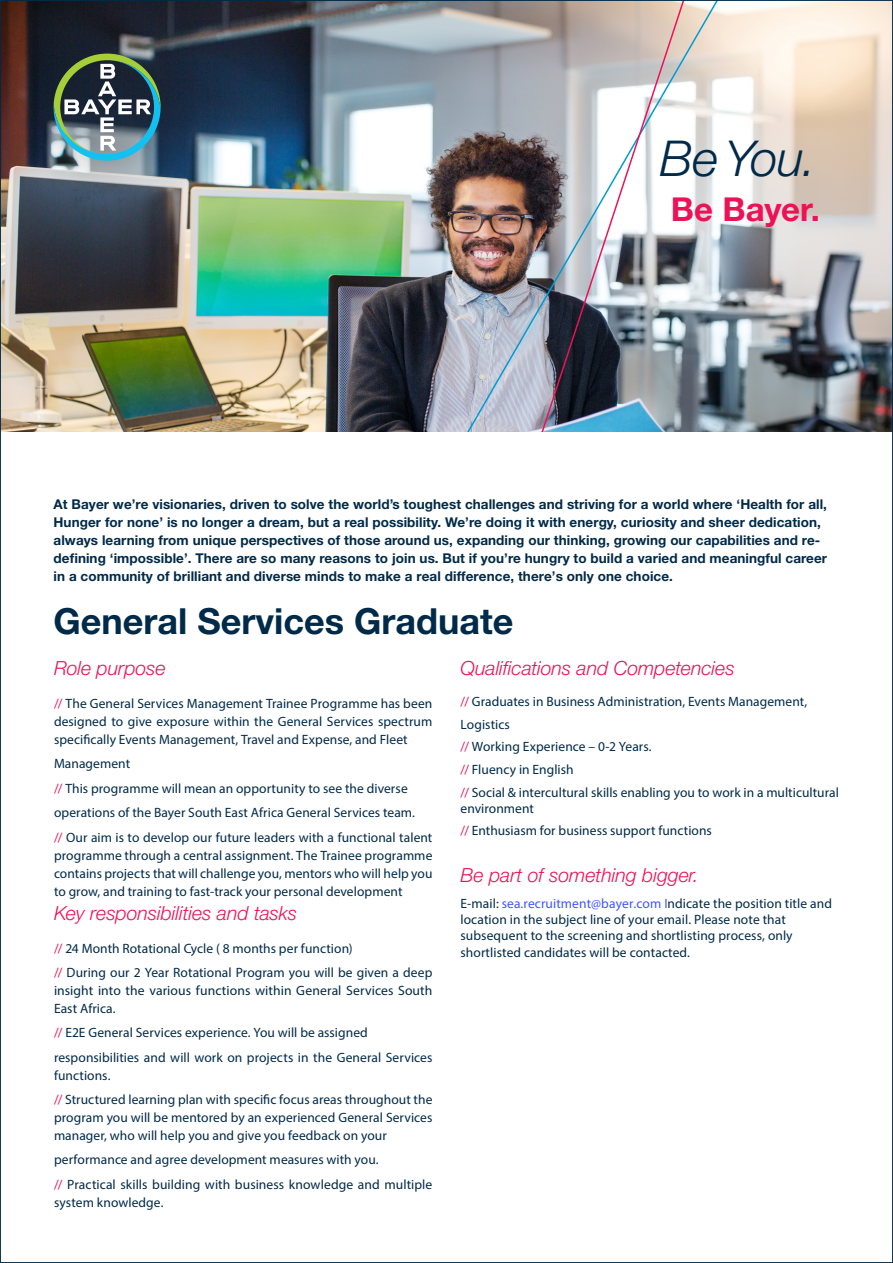
<style>
.page{position:relative;width:893px;height:1263px;background:#fff}
.page>*{position:absolute;margin:0;border:0;box-sizing:border-box;transform-origin:0 0}
.Copy_9_12{font:italic 300 49.5px "Helvetica Neue LT Std";color:#002a49}
.Job_Title{font:700 36px "Helvetica Neue LT Std";color:#002a49}
.Copy_9_12-2{font:700 33px "Helvetica Neue LT Std";letter-spacing:.005em;color:#ed1255}
.Copy_9_12-3{font:italic 300 19.5px "Helvetica Neue LT Std";color:#ed1255}
.Subheadline{font:italic 300 19.5px "Helvetica Neue LT Std";letter-spacing:-.005em;color:#ed1255}
.List{font:13.5px/18px "Myriad Pro";letter-spacing:.005em;color:#002a49;text-align:justify}
.Job_Title-2{font:700 13.5px/18px "Helvetica Neue LT Std";letter-spacing:.005em;color:#002a49}
.Copy_9_12-4{font:13.5px/22.5px "Myriad Pro";letter-spacing:.005em;color:#002a49}
.s1{color:#ed1255}
.s2{color:#4055ff}
</style>
<div class="page">
<img style="left:2px;top:2px;width:889px;height:430px">
<img style="left:285px;top:2px;width:493px;height:430px">
<img style="left:467px;top:2px;width:236px;height:430px">
<div style="left:17px;top:17px;width:180px;height:180px;background:#231f20;opacity:.73"></div>
<svg style="left:54px;top:54px;width:107px;height:107px;background:#587475"></svg>
<p class="Copy_9_12" style="left:660px;top:128px;width:158px">Be You.</p>
<p class="Copy_9_12-2" style="left:671px;top:188px;width:151px">Be Bayer.</p>
<p class="Job_Title-2" style="left:54px;top:495px;width:775px">At Bayer we’re visionaries, driven to solve the world’s toughest challenges and striving for a world where ‘Health for all, Hunger for none’ is no longer a dream, but a real possibility. We’re doing it with energy, curiosity and sheer dedication, always learning from unique perspectives of those around us, expanding our thinking, growing our capabilities and re&shy;defining ‘impossible’. There are so many reasons to join us. But if you’re hungry to build a varied and meaningful career in a community of brilliant and diverse minds to make a real difference, there’s only one choice.</p>
<p class="Job_Title" style="left:54px;top:599px;width:462px">General Services Graduate</p>
<p class="Subheadline" style="left:54px;top:657px;width:113px">Role purpose</p>
<p class="List" style="left:54px;top:694px;width:380px"><span class="s1">//</span> The General Services Management Trainee Programme has been designed to give exposure within the General Services spectrum specifically Events Management, Travel and Expense, and Fleet</p>
<p class="List" style="left:54px;top:755px;width:78px">Management</p>
<p class="List" style="left:54px;top:779px;width:355px"><span class="s1">//</span> This programme will mean an opportunity to see the diverse</p>
<p class="List" style="left:54px;top:803px;width:363px">operations of the Bayer South East Africa General Services team.</p>
<p class="List" style="left:54px;top:828px;width:380px"><span class="s1">//</span> Our aim is to develop our future leaders with a functional talent programme through a central assignment. The Trainee programme contains projects that will challenge you, mentors who will help you to grow, and training to fast-track your personal development</p>
<p class="Subheadline" style="left:54px;top:901px;width:245px">Key responsibilities and tasks</p>
<p class="List" style="left:54px;top:939px;width:300px"><span class="s1">//</span> 24 Month Rotational Cycle ( 8 months per function)</p>
<p class="List" style="left:54px;top:963px;width:380px"><span class="s1">//</span> During our 2 Year Rotational Program you will be given a deep insight into the various functions within General Services South East Africa.</p>
<p class="List" style="left:54px;top:1023px;width:315px"><span class="s1">//</span> E2E General Services experience. You will be assigned</p>
<p class="List" style="left:54px;top:1048px;width:380px">responsibilities and will work on projects in the General Services functions.</p>
<p class="List" style="left:54px;top:1090px;width:380px"><span class="s1">//</span> Structured learning plan with specific focus areas throughout the program you will be mentored by an experienced General Services manager, who will help you and give you feedback on your</p>
<p class="List" style="left:54px;top:1151px;width:326px">performance and agree development measures with you.</p>
<p class="List" style="left:54px;top:1175px;width:380px"><span class="s1">//</span> Practical skills building with business knowledge and multiple system knowledge.</p>
<p class="Copy_9_12-3" style="left:460px;top:657px;width:276px">Qualifications and Competencies</p>
<p class="Copy_9_12-4" style="left:460px;top:690px;width:380px"><span class="s1">//</span> Graduates in Business Administration, Events Management, Logistics<br><span class="s1">//</span> Working Experience – 0-2 Years.<br><span class="s1">//</span> Fluency in English<br><span class="s1">//</span> Social &amp; intercultural skills enabling you to work in a multicultural</p>
<p class="Copy_9_12-4" style="left:460px;top:797px;width:253px">environment<br><span class="s1">//</span> Enthusiasm for business support functions</p>
<p class="Copy_9_12-3" style="left:460px;top:863px;width:240px">Be part of something bigger.</p>
<p class="Copy_9_12-4" style="left:460px;top:895px;width:373px;line-height:16.2px">E-mail: <span class="s2">sea.recruitment@bayer.com I</span>ndicate the position title and location in the subject line of your email. Please note that subsequent to the screening and shortlisting process, only shortlisted candidates will be contacted.</p>
</div>
